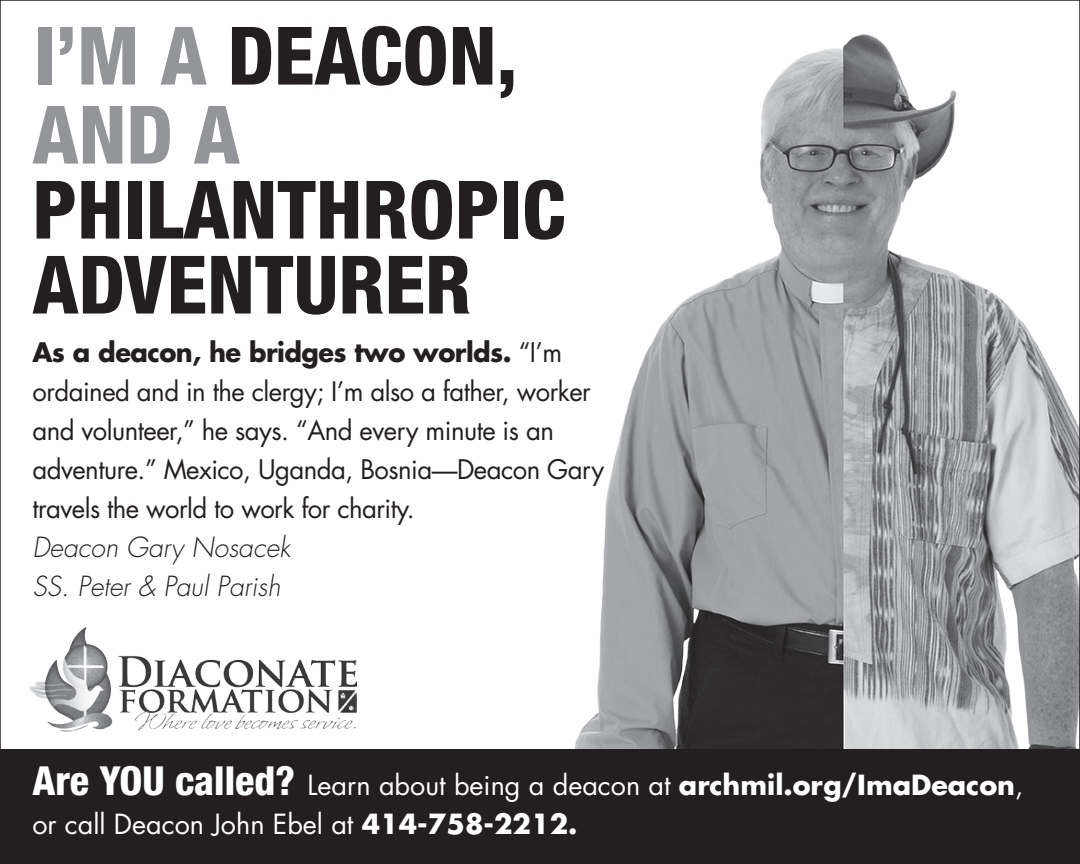
<style>
.page{position:relative;width:1080px;height:864px;background:#fff}
.page>*{position:absolute;margin:0;border:0;box-sizing:border-box;transform-origin:0 0}
.t1{font:800 condensed 80.7px/75px "Helvetica Neue LT Std";color:#231f20}
.t2{font:800 condensed 80.7px "Helvetica Neue LT Std";color:#939598}
.t3{font:27px/39px "Futura";color:#fff}
.t4{font:italic 300 27px "Futura";color:#231f20}
.t5{font:26.4px/39px "Futura";letter-spacing:-.02em;color:#231f20}
.s1{color:#939598}
.s2{font-weight:700}
.s3{font-family:"Helvetica Neue LT Std";font-weight:800;font-stretch:condensed;font-size:39.9px}
</style>
<div class="page">
<img style="left:29px;top:627px;width:328px;height:105px">
<img style="left:457px;top:34px;width:620px;height:716px">
<div style="left:0;top:750px;width:1080px;height:114px;background:#231f20"></div>
<p class="t1" style="left:33px;top:17px;width:486px"><span class="s1">I’M A</span> DEACON,</p>
<p class="t2" style="left:32px;top:85px;width:209px">AND A</p>
<p class="t1" style="left:32px;top:171px;width:534px">PHILANTHROPIC<br>ADVENTURER</p>
<p class="t5" style="left:32px;top:333px;width:573px"><span class="s2">As a deacon, he bridges two worlds.</span> “I’m ordained and in the clergy; I’m also a father, worker and volunteer,” he says. “And every minute is an adventure.” Mexico, Uganda, Bosnia—Deacon Gary travels the world to work for charity.</p>
<p class="t4" style="left:32px;top:530px;width:260px">Deacon Gary Nosacek</p>
<p class="t4" style="left:32px;top:569px;width:249px">SS. Peter &amp; Paul Parish</p>
<p class="t3" style="left:32px;top:765px;width:992px"><span class="s3">Are YOU called?</span> Learn about being a deacon at <span class="s2">archmil.org/ImaDeacon</span>, or call Deacon John Ebel at <span class="s2">414-758-2212.</span></p>
</div>
